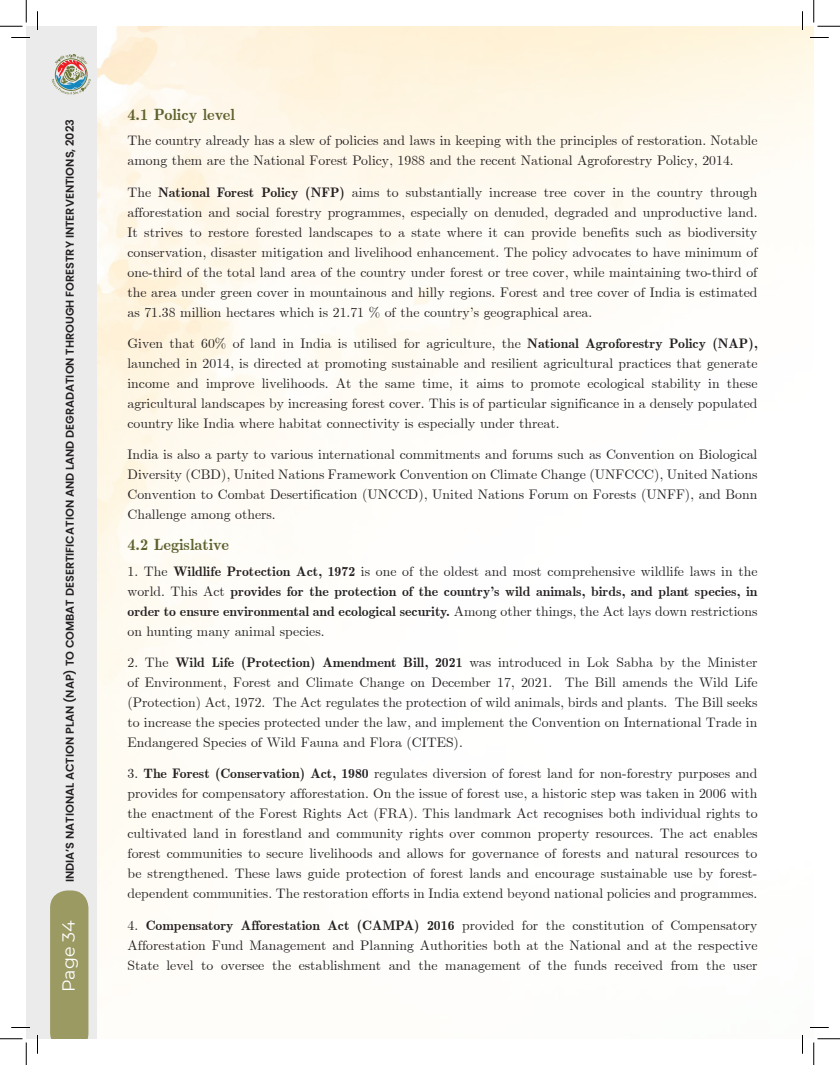
<style>
.page{position:relative;width:840px;height:1065px;background:#fff}
.page>*{position:absolute;margin:0;border:0;box-sizing:border-box;transform-origin:0 0}
.t1{font:17.5px "Montserrat";color:#fff}
.t2{font:700 16.25px "Euclid";color:#5d612d}
.t3{font:13.75px/20px "Euclid";color:#231f20;text-align:justify}
.t4{font:700 13.75px/20px "Euclid";color:#231f20;text-align:justify}
.t5{font:600 11.25px "Poppins";color:#231f20}
.s1{font-weight:700}
.s2{font-weight:400}
</style>
<div class="page">
<div style="left:26px;top:26px;width:71px;height:1013px;background:#ebebeb"></div>
<svg style="left:52px;top:54px;width:39px;height:41px"></svg>
<div style="left:50px;top:890px;width:38px;height:149px;background:#9b9a63"></div>
<svg style="left:11px;top:37px;width:19px;height:1px"></svg>
<svg style="left:810px;top:37px;width:19px;height:1px"></svg>
<svg style="left:11px;top:1027px;width:19px;height:1px"></svg>
<svg style="left:810px;top:1027px;width:19px;height:1px"></svg>
<svg style="left:37px;top:11px;width:1px;height:19px"></svg>
<svg style="left:37px;top:1035px;width:1px;height:19px"></svg>
<svg style="left:802px;top:11px;width:1px;height:19px"></svg>
<svg style="left:802px;top:1035px;width:1px;height:19px"></svg>
<svg style="left:0;top:0;width:27px;height:27px"></svg>
<svg style="left:0;top:1039px;width:27px;height:26px"></svg>
<svg style="left:814px;top:0;width:26px;height:27px"></svg>
<svg style="left:814px;top:1039px;width:26px;height:26px"></svg>
<p class="t5" style="left:63px;top:882px;width:765px;rotate:-90deg">INDIA’S NATIONAL ACTION PLAN (NAP) TO COMBAT DESERTIFICATION AND LAND DEGRADATION THROUGH FORESTRY INTERVENTIONS, 2023</p>
<p class="t1" style="left:57px;top:992px;width:73px;rotate:-90deg">Page 34</p>
<p class="t2" style="left:128px;top:105px;width:109px">4.1 Policy level</p>
<p class="t3" style="left:128px;top:131px;width:632px">The country already has a slew of policies and laws in keeping with the principles of restoration. Notable among them are the National Forest Policy, 1988 and the recent National Agroforestry Policy, 2014.</p>
<p class="t3" style="left:128px;top:182px;width:632px">The <span class="s1">National Forest Policy (NFP)</span> aims to substantially increase tree cover in the country through afforestation and social forestry programmes, especially on denuded, degraded and unproductive land.<br>It strives to restore forested landscapes to a state where it can provide benefits such as biodiversity conservation, disaster mitigation and livelihood enhancement. The policy advocates to have minimum of one-third of the total land area of the country under forest or tree cover, while maintaining two-third of the area under green cover in mountainous and hilly regions. Forest and tree cover of India is estimated as 71.38 million hectares which is 21.71 % of the country’s geographical area.</p>
<p class="t3" style="left:128px;top:333px;width:632px">Given that 60% of land in India is utilised for agriculture, the <span class="s1">National Agroforestry Policy (NAP), </span>launched in 2014, is directed at promoting sustainable and resilient agricultural practices that generate income and improve livelihoods. At the same time, it aims to promote ecological stability in these agricultural landscapes by increasing forest cover. This is of particular significance in a densely populated country like India where habitat connectivity is especially under threat.</p>
<p class="t3" style="left:128px;top:445px;width:632px">India is also a party to various international commitments and forums such as Convention on Biological Diversity (CBD), United Nations Framework Convention on Climate Change (UNFCCC), United Nations Convention to Combat Desertification (UNCCD), United Nations Forum on Forests (UNFF), and Bonn Challenge among others.</p>
<p class="t2" style="left:128px;top:536px;width:103px">4.2 Legislative</p>
<p class="t4" style="left:128px;top:562px;width:632px"><span class="s2">1. The</span> Wildlife Protection Act, 1972 <span class="s2">is one of the oldest and most comprehensive wildlife laws in the world. This Act</span> provides for the protection of the country’s wild animals, birds, and plant species, in order to ensure environmental and ecological security. <span class="s2">Among other things, the Act lays down restrictions on hunting many animal species.</span></p>
<p class="t3" style="left:128px;top:653px;width:632px">2. The <span class="s1">Wild Life (Protection) Amendment Bill, 2021</span> was introduced in Lok Sabha by the Minister of Environment, Forest and Climate Change on December 17, 2021. The Bill amends the Wild Life (Protection) Act, 1972. The Act regulates the protection of wild animals, birds and plants. The Bill seeks to increase the species protected under the law, and implement the Convention on International Trade in Endangered Species of Wild Fauna and Flora (CITES).</p>
<p class="t3" style="left:128px;top:764px;width:632px">3. <span class="s1">The Forest (Conservation) Act, 1980</span> regulates diversion of forest land for non-forestry purposes and provides for compensatory afforestation. On the issue of forest use, a historic step was taken in 2006 with the enactment of the Forest Rights Act (FRA). This landmark Act recognises both individual rights to cultivated land in forestland and community rights over common property resources. The act enables forest communities to secure livelihoods and allows for governance of forests and natural resources to be strengthened. These laws guide protection of forest lands and encourage sustainable use by forest&shy;dependent communities. The restoration efforts in India extend beyond national policies and programmes.</p>
<p class="t3" style="left:128px;top:915px;width:632px">4. <span class="s1">Compensatory Afforestation Act (CAMPA) 2016</span> provided for the constitution of Compensatory Afforestation Fund Management and Planning Authorities both at the National and at the respective State level to oversee the establishment and the management of the funds received from the user</p>
</div>
